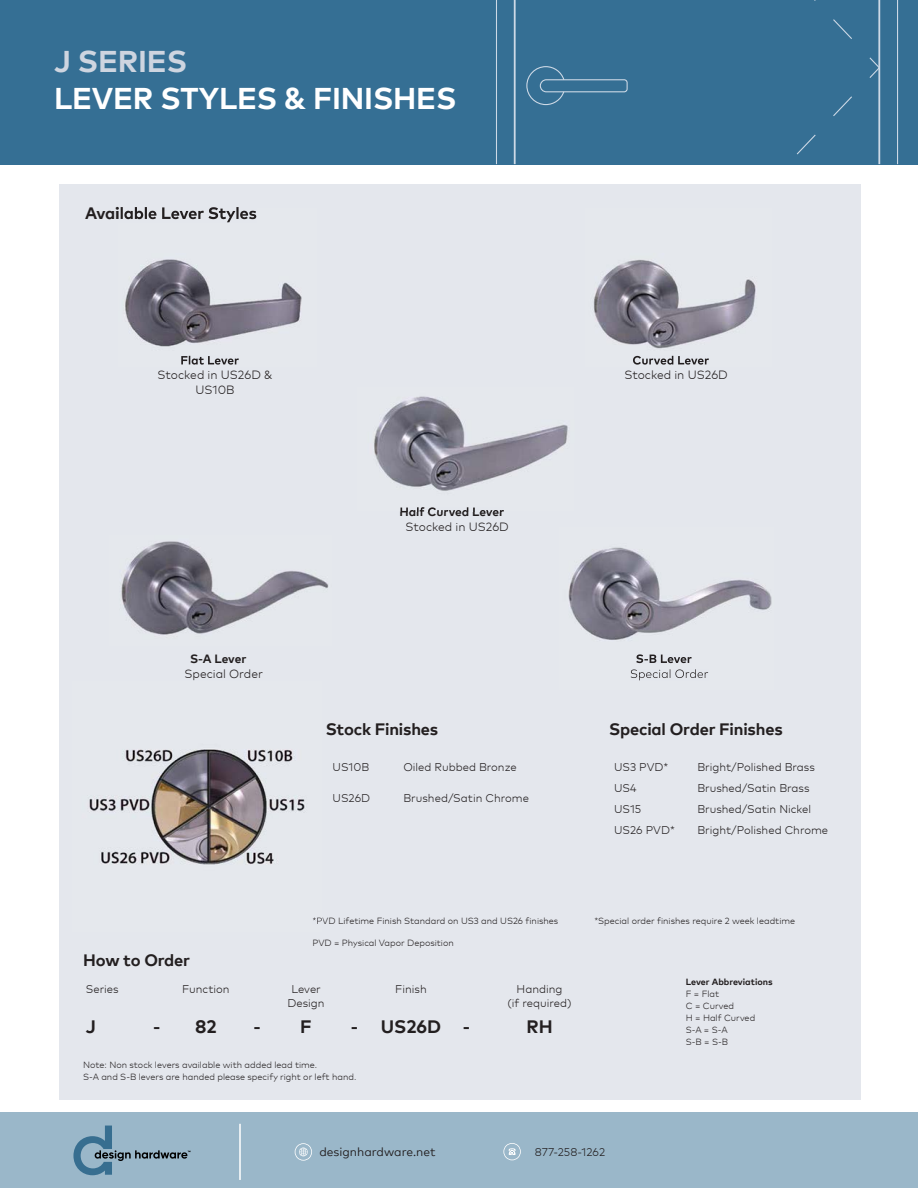
<style>
.page{position:relative;width:918px;height:1188px;background:#fff}
.page>*{position:absolute;margin:0;border:0;box-sizing:border-box;transform-origin:0 0}
.t1{font:700 30px "Mark Pro";letter-spacing:-.005em;color:#fff}
.t2{font:700 30px "Mark Pro";letter-spacing:-.005em;color:#ced5e0}
.t3{font:700 18px "Mark Pro";color:#231f20}
.t4{font:700 16.5px "Mark Pro";letter-spacing:-.01em;color:#231f20}
.t5{font:300 12px/15px "Mark Pro";color:#231f20;text-align:center}
.t6{font:700 12px "Mark Pro";color:#231f20}
.t7{font:12px "Mark Pro";color:#231f20}
.t8{font:300 11.25px/14.2px "Mark Pro";color:#231f20;text-align:center}
.t9{font:300 9px/12px "Mark Pro";color:#231f20}
.t10{font:700 9px "Mark Pro";color:#231f20}
</style>
<div class="page">
<div style="left:0;top:0;width:918px;height:165px;background:#356f94"></div>
<hr style="left:878px;top:0;width:2px;height:164px;background:#cdd9e6">
<hr style="left:514px;top:0;width:2px;height:164px;background:#cdd9e6">
<hr style="left:897px;top:0;width:1px;height:164px;background:#cdd9e6">
<hr style="left:496px;top:0;width:1px;height:164px;background:#cdd9e6">
<svg style="left:814px;top:0;width:38px;height:39px"></svg>
<svg style="left:869px;top:57px;width:10px;height:21px"></svg>
<svg style="left:526px;top:66px;width:326px;height:89px"></svg>
<div style="left:0;top:1112px;width:918px;height:76px;background:#9ab7c9"></div>
<svg style="left:73px;top:1126px;width:117px;height:49px"></svg>
<hr style="left:239px;top:1124px;width:2px;height:56px;background:#fff">
<svg style="left:295px;top:1143px;width:17px;height:18px"></svg>
<svg style="left:503px;top:1143px;width:18px;height:17px"></svg>
<div style="left:59px;top:184px;width:802px;height:915px;background:#e4e7ed"></div>
<img style="left:125px;top:215px;width:177px;height:141px">
<img style="left:118px;top:207px;width:138px;height:15px">
<img style="left:181px;top:356px;width:58px;height:9px">
<img style="left:593px;top:259px;width:163px;height:97px">
<img style="left:633px;top:356px;width:76px;height:9px">
<img style="left:374px;top:396px;width:194px;height:115px">
<img style="left:401px;top:507px;width:103px;height:4px">
<img style="left:121px;top:541px;width:208px;height:94px">
<img style="left:568px;top:547px;width:204px;height:134px">
<img style="left:636px;top:654px;width:56px;height:9px">
<img style="left:631px;top:669px;width:77px;height:11px">
<img style="left:89px;top:749px;width:216px;height:116px">
<svg style="left:313px;top:917px;width:10px;height:7px"></svg>
<h1 class="t2" style="left:54px;top:39px;width:134px">J SERIES</h1>
<h1 class="t1" style="left:54px;top:76px;width:404px">LEVER STYLES &amp; FINISHES</h1>
<h3 class="t5" style="left:158px;top:367px;width:116px">Stocked in US26D &amp;<br>US10B</h3>
<h3 class="t6" style="left:400px;top:503px;width:106px">Half Curved Lever</h3>
<h3 class="t5" style="left:406px;top:518px;width:105px">Stocked in US26D</h3>
<h3 class="t5" style="left:624px;top:367px;width:105px">Stocked in US26D</h3>
<h3 class="t6" style="left:190px;top:650px;width:58px">S-A Lever</h3>
<h3 class="t5" style="left:184px;top:665px;width:80px">Special Order</h3>
<h3 class="t4" style="left:326px;top:717px;width:114px">Stock Finishes</h3>
<p class="t8" style="left:333px;top:759px;width:38px">US10B</p>
<p class="t8" style="left:403px;top:759px;width:115px">Oiled Rubbed Bronze</p>
<p class="t8" style="left:333px;top:790px;width:39px">US26D</p>
<p class="t8" style="left:403px;top:790px;width:127px">Brushed/Satin Chrome</p>
<h3 class="t4" style="left:609px;top:717px;width:175px">Special Order Finishes</h3>
<p class="t8" style="left:614px;top:759px;width:56px">US3 PVD*</p>
<p class="t8" style="left:697px;top:759px;width:119px">Bright/Polished Brass</p>
<p class="t8" style="left:614px;top:780px;width:24px">US4</p>
<p class="t8" style="left:697px;top:780px;width:114px">Brushed/Satin Brass</p>
<p class="t8" style="left:614px;top:801px;width:29px">US15</p>
<p class="t8" style="left:697px;top:801px;width:115px">Brushed/Satin Nickel</p>
<p class="t8" style="left:614px;top:822px;width:62px">US26 PVD*</p>
<p class="t8" style="left:697px;top:822px;width:132px">Bright/Polished Chrome</p>
<h3 class="t4" style="left:83px;top:948px;width:109px">How to Order</h3>
<p class="t9" style="left:312px;top:914px;width:247px">*PVD Lifetime Finish Standard on US3 and US26 finishes</p>
<p class="t9" style="left:312px;top:937px;width:143px">PVD = Physical Vapor Deposition</p>
<p class="t8" style="left:86px;top:981px;width:34px">Series</p>
<p class="t8" style="left:182px;top:981px;width:49px">Function</p>
<p class="t8" style="left:287px;top:981px;width:39px">Lever<br>Design</p>
<p class="t8" style="left:395px;top:981px;width:33px">Finish</p>
<p class="t8" style="left:507px;top:981px;width:66px">Handing<br>(if required)</p>
<h2 class="t3" style="left:86px;top:1013px;width:12px">J</h2>
<h2 class="t3" style="left:153px;top:1013px;width:65px">- 82</h2>
<h2 class="t3" style="left:254px;top:1013px;width:60px">- F</h2>
<h2 class="t3" style="left:351px;top:1013px;width:121px">- US26D -</h2>
<h2 class="t3" style="left:526px;top:1013px;width:28px">RH</h2>
<p class="t9" style="left:83px;top:1058px;width:275px">Note: Non stock levers available with added lead time.<br>S-A and S-B levers are handed please specify right or left hand.</p>
<p class="t9" style="left:594px;top:914px;width:202px">*Special order finishes require 2 week leadtime</p>
<p class="t10" style="left:686px;top:975px;width:88px">Lever Abbreviations</p>
<p class="t9" style="left:686px;top:988px;width:71px">F = Flat<br>C = Curved<br>H = Half Curved<br>S-A = S-A<br>S-B = S-B</p>
<h3 class="t7" style="left:319px;top:1143px;width:118px">designhardware.net</h3>
<p class="t8" style="left:535px;top:1144px;width:72px">877-258-1262</p>
</div>
